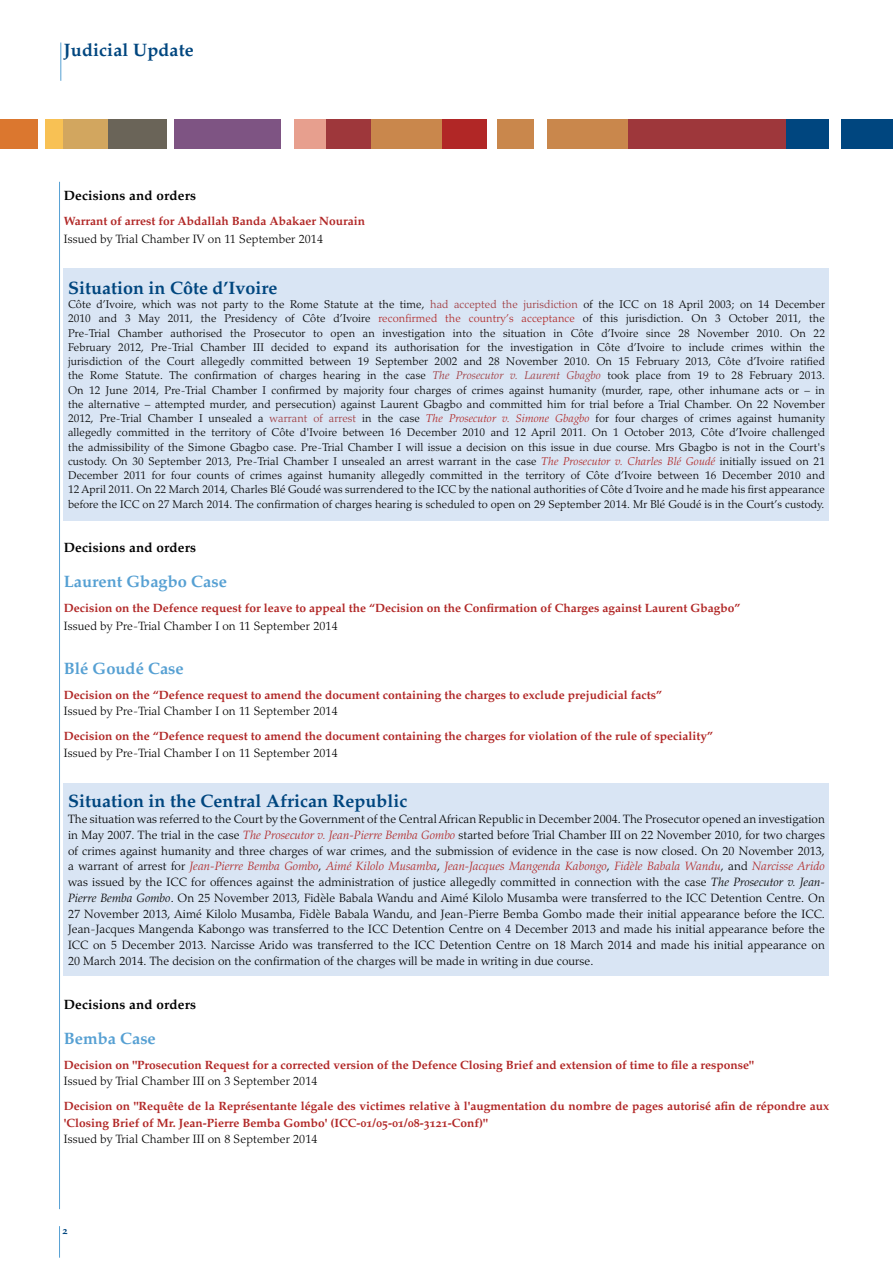
<style>
.page{position:relative;width:893px;height:1263px;background:#fff}
.page>*{position:absolute;margin:0;border:0;box-sizing:border-box;transform-origin:0 0}
.t1{font:18px "Palatino Bold Os F";color:#00467f}
.t2{font:16.5px "Palatino Bold Os F";color:#56a0d3}
.t3{font:13.5px "Palatino Bold Os F";letter-spacing:.01em;color:#000}
.t4{font:300 12px/15.8px "Palatino";letter-spacing:.01em;color:#000;text-align:justify}
.t5{font:12px/16.5px "Palatino Bold Os F";color:#b12726}
.t6{font:300 11.25px/14.2px "Palatino";letter-spacing:.01em;color:#000;text-align:justify}
.t7{font:10.5px "Palatino Bold Os F";color:#00467f}
.s1{color:#9e373b}
.s2{color:#b12726}
.s3{font-style:italic;color:#9e373b}
.s4{font-style:italic;color:#b12726}
.s5{font-style:italic}
</style>
<div class="page">
<div style="left:0;top:119px;width:38px;height:30px;background:#db772f"></div>
<div style="left:45px;top:119px;width:19px;height:30px;background:#f8c154"></div>
<div style="left:64px;top:119px;width:44px;height:30px;background:#d2a65f"></div>
<div style="left:108px;top:119px;width:59px;height:30px;background:#6a6458"></div>
<div style="left:174px;top:119px;width:106px;height:30px;background:#7e5483"></div>
<div style="left:294px;top:119px;width:33px;height:30px;background:#e79f8e"></div>
<div style="left:327px;top:119px;width:44px;height:30px;background:#9e373b"></div>
<div style="left:371px;top:119px;width:71px;height:30px;background:#c9874c"></div>
<div style="left:442px;top:119px;width:45px;height:30px;background:#b12726"></div>
<div style="left:497px;top:119px;width:37px;height:30px;background:#c9874c"></div>
<div style="left:547px;top:119px;width:81px;height:30px;background:#c9874c"></div>
<div style="left:628px;top:119px;width:159px;height:30px;background:#9e373b"></div>
<div style="left:787px;top:119px;width:42px;height:30px;background:#00467f"></div>
<div style="left:842px;top:119px;width:51px;height:30px;background:#00467f"></div>
<hr style="left:892px;top:119px;width:1px;height:30px;background:#db772f">
<hr style="left:61px;top:43px;width:1px;height:38px;background:#56a0d3">
<hr style="left:59px;top:1226px;width:1px;height:32px;background:#56a0d3">
<hr style="left:59px;top:182px;width:1px;height:1027px;background:#56a0d3">
<div style="left:64px;top:783px;width:765px;height:193px;background:#d9e5f4"></div>
<div style="left:64px;top:268px;width:765px;height:252px;background:#d9e5f4"></div>
<p class="t1" style="left:64px;top:39px;width:131px">Judicial Update</p>
<p class="t3" style="left:64px;top:187px;width:134px">Decisions and orders</p>
<p class="t5" style="left:64px;top:212px;width:303px">Warrant of arrest for Abdallah Banda Abakaer Nourain</p>
<p class="t4" style="left:64px;top:231px;width:261px">Issued by Trial Chamber IV on 11 September 2014</p>
<p class="t1" style="left:68px;top:277px;width:211px">Situation in Côte d’Ivoire</p>
<p class="t6" style="left:68px;top:297px;width:758px">Côte d’Ivoire, which was not party to the Rome Statute at the time, <span class="s1">had accepted the jurisdiction</span> of the ICC on 18 April 2003; on 14 December 2010 and 3 May 2011, the Presidency of Côte d’Ivoire <span class="s2">reconfirmed the country’s acceptance</span> of this jurisdiction. On 3 October 2011, the Pre-Trial Chamber authorised the Prosecutor to open an investigation into the situation in Côte d’Ivoire since 28 November 2010. On 22<br>February 2012, Pre-Trial Chamber III decided to expand its authorisation for the investigation in Côte d’Ivoire to include crimes within the jurisdiction of the Court allegedly committed between 19 September 2002 and 28 November 2010. On 15 February 2013, Côte d’Ivoire ratified the Rome Statute. The confirmation of charges hearing in the case <span class="s3">The Prosecutor v. Laurent Gbagbo</span> took place from 19 to 28 February 2013.<br>On 12 June 2014, Pre-Trial Chamber I confirmed by majority four charges of crimes against humanity (murder, rape, other inhumane acts or – in the alternative – attempted murder, and persecution) against Laurent Gbagbo and committed him for trial before a Trial Chamber. On 22 November 2012, Pre-Trial Chamber I unsealed a <span class="s1">warrant of arrest</span> in the case <span class="s4">The Prosecutor v. Simone Gbagbo</span> for four charges of crimes against humanity allegedly committed in the territory of Côte d'Ivoire between 16 December 2010 and 12 April 2011. On 1 October 2013, Côte d’Ivoire challenged the admissibility of the Simone Gbagbo case. Pre-Trial Chamber I will issue a decision on this issue in due course. Mrs Gbagbo is not in the Court's custody. On 30 September 2013, Pre-Trial Chamber I unsealed an arrest warrant in the case <span class="s4">The Prosecutor v. Charles Blé Goudé</span> initially issued on 21<br>December 2011 for four counts of crimes against humanity allegedly committed in the territory of Côte d’Ivoire between 16 December 2010 and 12 April 2011. On 22 March 2014, Charles Blé Goudé was surrendered to the ICC by the national authorities of Côte d´Ivoire and he made his first appearance before the ICC on 27 March 2014. The confirmation of charges hearing is scheduled to open on 29 September 2014. Mr Blé Goudé is in the Court’s custody.</p>
<p class="t3" style="left:64px;top:539px;width:134px">Decisions and orders</p>
<p class="t2" style="left:64px;top:572px;width:165px">Laurent Gbagbo Case</p>
<p class="t5" style="left:64px;top:600px;width:678px">Decision on the Defence request for leave to appeal the “Decision on the Confirmation of Charges against Laurent Gbagbo”</p>
<p class="t4" style="left:64px;top:618px;width:275px">Issued by Pre-Trial Chamber I on 11 September 2014</p>
<p class="t2" style="left:64px;top:658px;width:122px">Blé Goudé Case</p>
<p class="t5" style="left:64px;top:686px;width:600px">Decision on the “Defence request to amend the document containing the charges to exclude prejudicial facts”</p>
<p class="t4" style="left:64px;top:703px;width:275px">Issued by Pre-Trial Chamber I on 11 September 2014</p>
<p class="t5" style="left:64px;top:728px;width:651px">Decision on the “Defence request to amend the document containing the charges for violation of the rule of speciality”</p>
<p class="t4" style="left:64px;top:745px;width:275px">Issued by Pre-Trial Chamber I on 11 September 2014</p>
<p class="t1" style="left:68px;top:791px;width:341px">Situation in the Central African Republic</p>
<p class="t4" style="left:68px;top:811px;width:758px">The situation was referred to the Court by the Government of the Central African Republic in December 2004. The Prosecutor opened an investigation in May 2007. The trial in the case <span class="s4">The Prosecutor v. Jean-Pierre Bemba Gombo</span> started before Trial Chamber III on 22 November 2010, for two charges of crimes against humanity and three charges of war crimes, and the submission of evidence in the case is now closed. On 20 November 2013, a warrant of arrest for <span class="s4">Jean-Pierre Bemba Gombo</span>, <span class="s4">Aimé Kilolo Musamba</span>, <span class="s4">Jean-Jacques Mangenda Kabongo</span>, <span class="s4">Fidèle Babala Wandu</span>, and <span class="s4">Narcisse Arido </span>was issued by the ICC for offences against the administration of justice allegedly committed in connection with the case <span class="s5">The Prosecutor v. Jean-Pierre Bemba Gombo</span>. On 25 November 2013, Fidèle Babala Wandu and Aimé Kilolo Musamba were transferred to the ICC Detention Centre. On 27 November 2013, Aimé Kilolo Musamba, Fidèle Babala Wandu, and Jean-Pierre Bemba Gombo made their initial appearance before the ICC.<br>Jean-Jacques Mangenda Kabongo was transferred to the ICC Detention Centre on 4 December 2013 and made his initial appearance before the ICC on 5 December 2013. Narcisse Arido was transferred to the ICC Detention Centre on 18 March 2014 and made his initial appearance on 20 March 2014. The decision on the confirmation of the charges will be made in writing in due course.</p>
<p class="t3" style="left:64px;top:996px;width:134px">Decisions and orders</p>
<p class="t2" style="left:64px;top:1028px;width:94px">Bemba Case</p>
<p class="t5" style="left:64px;top:1057px;width:692px">Decision on "Prosecution Request for a corrected version of the Defence Closing Brief and extension of time to file a response"</p>
<p class="t4" style="left:64px;top:1073px;width:255px">Issued by Trial Chamber III on 3 September 2014</p>
<p class="t5" style="left:64px;top:1098px;width:767px">Decision on "Requête de la Représentante légale des victimes relative à l'augmentation du nombre de pages autorisé afin de répondre aux 'Closing Brief of Mr. Jean-Pierre Bemba Gombo' (ICC-01/05-01/08-3121-Conf)"</p>
<p class="t4" style="left:64px;top:1131px;width:255px">Issued by Trial Chamber III on 8 September 2014</p>
<p class="t7" style="left:63px;top:1224px;width:7px">2</p>
</div>
